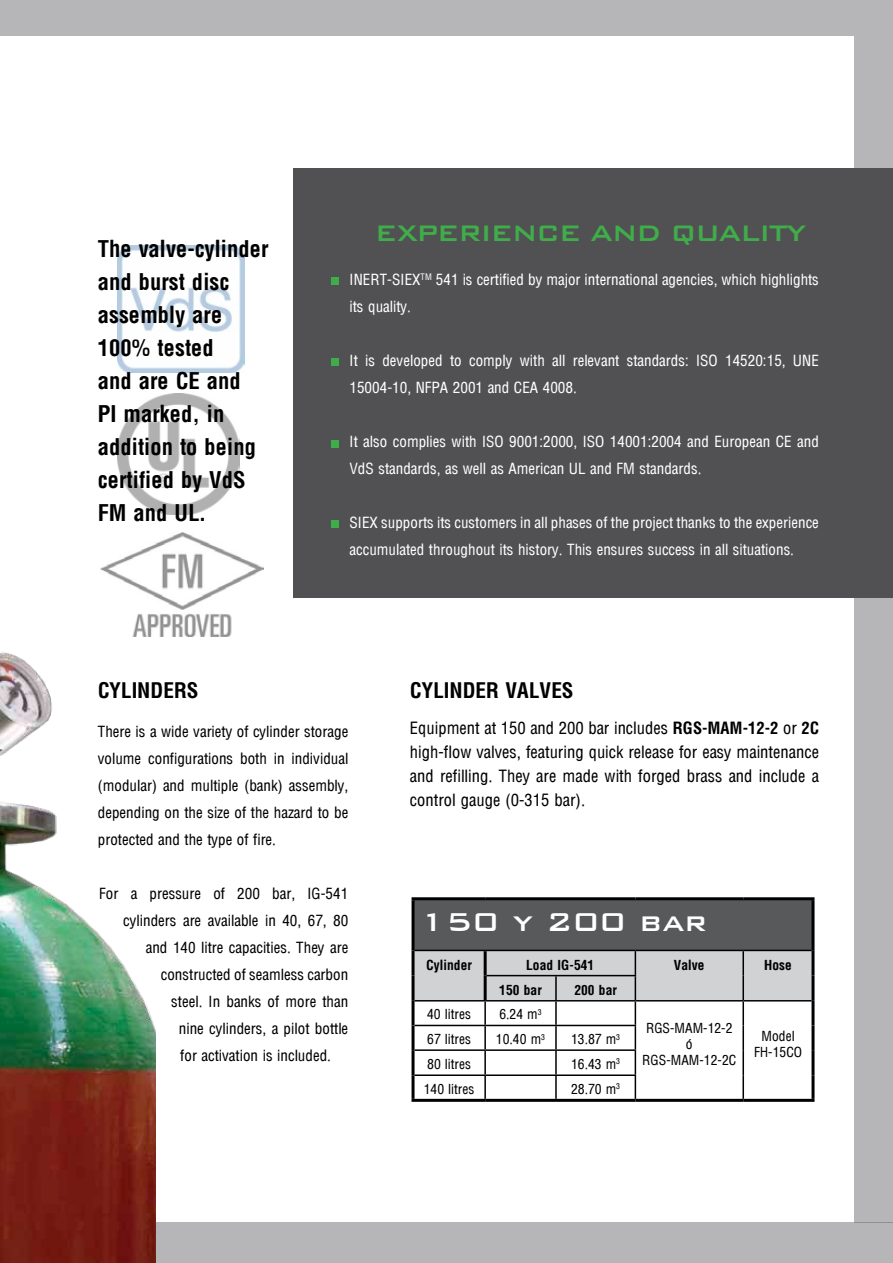
<style>
.page{position:relative;width:893px;height:1263px;background:#fff}
.page>*{position:absolute;margin:0;border:0;box-sizing:border-box;transform-origin:0 0}
.t1{font:500 34.5px "Bank Gothic BT";color:#fff}
.t2{font:500 30px "Bank Gothic BT";letter-spacing:-.05em;color:#3fad49}
.t3{font:700 condensed 22.5px/33px "Arena";color:#000}
.t4{font:700 condensed 21px "Arena";color:#000}
.t5{font:16.5px/24px "Arena Condensed";color:#000;text-align:justify}
.t6{font:15px/27px "Arena Condensed";color:#fff}
.t7{font:15px/27px "Arena Condensed";color:#000;text-align:justify}
.t8{font:13.5px/16.2px "Arena Condensed";color:#000;text-align:center}
.t9{font:700 condensed 13.5px "Arena";color:#000}
.s1{font-family:"Arena";font-weight:700;font-stretch:condensed}
</style>
<div class="page">
<img style="left:117px;top:246px;width:127px;height:127px">
<img style="left:117px;top:394px;width:122px;height:120px">
<img style="left:156px;top:533px;width:107px;height:104px">
<div style="left:0;top:0;width:893px;height:36px;background:#b6b6b8"></div>
<div style="left:0;top:1223px;width:893px;height:40px;background:#b6b6b8"></div>
<div style="left:855px;top:36px;width:38px;height:1187px;background:#b6b6b8"></div>
<div style="left:293px;top:168px;width:600px;height:430px;background:#515153"></div>
<div style="left:332px;top:277px;width:7px;height:8px;background:#3fad49"></div>
<div style="left:332px;top:358px;width:7px;height:8px;background:#3fad49"></div>
<div style="left:332px;top:440px;width:7px;height:8px;background:#3fad49"></div>
<img style="left:0;top:543px;width:156px;height:720px">
<div style="left:332px;top:520px;width:7px;height:7px;background:#3fad49"></div>
<div style="left:413px;top:899px;width:400px;height:51px;background:#57595b"></div>
<svg style="left:415px;top:950px;width:396px;height:149px"></svg>
<hr style="left:487px;top:975px;width:69px;height:1px;background:#000">
<hr style="left:556px;top:975px;width:80px;height:1px;background:#000">
<hr style="left:635px;top:1000px;width:108px;height:1px;background:#000">
<hr style="left:743px;top:1000px;width:68px;height:1px;background:#000">
<hr style="left:485px;top:1000px;width:71px;height:1px;background:#000">
<hr style="left:556px;top:1000px;width:79px;height:1px;background:#000">
<hr style="left:412px;top:897px;width:73px;height:3px;background:#000">
<hr style="left:412px;top:900px;width:3px;height:50px;background:#000">
<hr style="left:485px;top:897px;width:71px;height:3px;background:#000">
<hr style="left:556px;top:897px;width:79px;height:3px;background:#000">
<hr style="left:635px;top:897px;width:108px;height:3px;background:#000">
<hr style="left:743px;top:897px;width:71px;height:3px;background:#000">
<hr style="left:811px;top:900px;width:3px;height:50px;background:#000">
<hr style="left:412px;top:950px;width:3px;height:25px;background:#000">
<hr style="left:412px;top:975px;width:3px;height:26px;background:#000">
<hr style="left:811px;top:950px;width:3px;height:25px;background:#000">
<hr style="left:811px;top:975px;width:3px;height:26px;background:#000">
<hr style="left:412px;top:1001px;width:3px;height:24px;background:#000">
<hr style="left:811px;top:1001px;width:3px;height:24px;background:#000">
<hr style="left:811px;top:1025px;width:3px;height:25px;background:#000">
<hr style="left:811px;top:1050px;width:3px;height:25px;background:#000">
<hr style="left:811px;top:1075px;width:3px;height:24px;background:#000">
<hr style="left:635px;top:1099px;width:108px;height:3px;background:#000">
<hr style="left:743px;top:1099px;width:71px;height:3px;background:#000">
<hr style="left:412px;top:1025px;width:3px;height:25px;background:#000">
<hr style="left:412px;top:1050px;width:3px;height:25px;background:#000">
<hr style="left:412px;top:1075px;width:3px;height:24px;background:#000">
<hr style="left:412px;top:1099px;width:73px;height:3px;background:#000">
<hr style="left:485px;top:1099px;width:71px;height:3px;background:#000">
<hr style="left:556px;top:1099px;width:79px;height:3px;background:#000">
<h3 class="t3" style="left:98px;top:232px;width:172px">The valve-cylinder and burst disc assembly are<br>100% tested<br>and are CE and<br>PI marked, in addition to being certified by VdS<br>FM and UL.</h3>
<h2 class="t2" style="left:375px;top:216px;width:433px">EXPERIENCE AND QUALITY</h2>
<p class="t6" style="left:350px;top:266px;width:471px">INERT-SIEX<sup>TM</sup> 541 is certified by major international agencies, which highlights its quality.</p>
<p class="t6" style="left:350px;top:347px;width:471px">It is developed to comply with all relevant standards: ISO 14520:15, UNE<br>15004-10, NFPA 2001 and CEA 4008.</p>
<p class="t6" style="left:350px;top:428px;width:471px">It also complies with ISO 9001:2000, ISO 14001:2004 and European CE and<br>VdS standards, as well as American UL and FM standards.</p>
<p class="t6" style="left:350px;top:509px;width:471px">SIEX supports its customers in all phases of the project thanks to the experience accumulated throughout its history. This ensures success in all situations.</p>
<h3 class="t4" style="left:98px;top:677px;width:102px">CYLINDERS</h3>
<p class="t7" style="left:98px;top:719px;width:252px">There is a wide variety of cylinder storage volume configurations both in individual (modular) and multiple (bank) assembly, depending on the size of the hazard to be protected and the type of fire.</p>
<p class="t7" style="left:99px;top:881px;width:251px">For a pressure of 200 bar, IG-541</p>
<p class="t7" style="left:123px;top:908px;width:227px">cylinders are available in 40, 67, 80</p>
<p class="t7" style="left:146px;top:935px;width:204px">and 140 litre capacities. They are</p>
<p class="t7" style="left:161px;top:962px;width:189px">constructed of seamless carbon</p>
<p class="t7" style="left:171px;top:989px;width:178px">steel. In banks of more than</p>
<p class="t7" style="left:179px;top:1016px;width:171px">nine cylinders, a pilot bottle</p>
<p class="t7" style="left:180px;top:1043px;width:152px">for activation is included.</p>
<h3 class="t4" style="left:410px;top:677px;width:165px">CYLINDER VALVES</h3>
<p class="t5" style="left:410px;top:716px;width:411px">Equipment at 150 and 200 bar includes <span class="s1">RGS-MAM-12-2</span> or <span class="s1">2C </span>high-flow valves, featuring quick release for easy maintenance and refilling. They are made with forged brass and include a control gauge (0-315 bar).</p>
<h1 class="t1" style="left:419px;top:903px;width:289px">150 y 200 bar</h1>
<p class="t9" style="left:426px;top:956px;width:47px">Cylinder</p>
<p class="t9" style="left:526px;top:956px;width:70px">Load IG-541</p>
<p class="t9" style="left:674px;top:956px;width:32px">Valve</p>
<p class="t9" style="left:764px;top:956px;width:29px">Hose</p>
<p class="t9" style="left:499px;top:981px;width:44px">150 bar</p>
<p class="t9" style="left:574px;top:981px;width:44px">200 bar</p>
<p class="t8" style="left:427px;top:1006px;width:45px">40 litres</p>
<p class="t8" style="left:499px;top:1006px;width:44px">6.24 m<sup>3</sup></p>
<p class="t8" style="left:642px;top:1020px;width:96px">RGS-MAM-12-2 ó<br>RGS-MAM-12-2C</p>
<p class="t8" style="left:754px;top:1028px;width:50px">Model<br>FH-15CO</p>
<p class="t8" style="left:427px;top:1031px;width:45px">67 litres</p>
<p class="t8" style="left:496px;top:1031px;width:51px">10.40 m<sup>3</sup></p>
<p class="t8" style="left:571px;top:1031px;width:51px">13.87 m<sup>3</sup></p>
<p class="t8" style="left:427px;top:1056px;width:45px">80 litres</p>
<p class="t8" style="left:571px;top:1056px;width:51px">16.43 m<sup>3</sup></p>
<p class="t8" style="left:424px;top:1081px;width:52px">140 litres</p>
<p class="t8" style="left:571px;top:1081px;width:51px">28.70 m<sup>3</sup></p>
</div>
